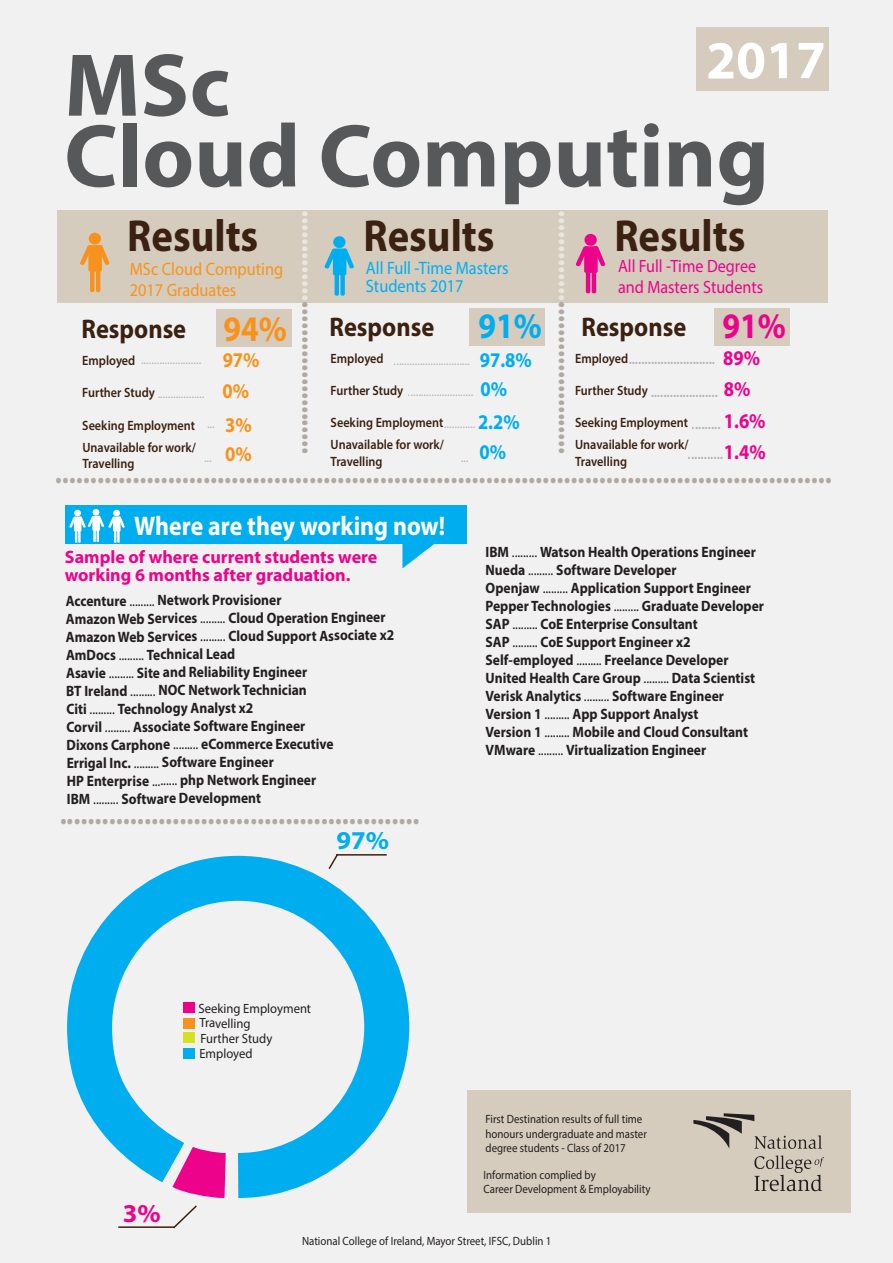
<style>
.page{position:relative;width:893px;height:1263px;background:#f2f1f1}
.page>*{position:absolute;margin:0;border:0;box-sizing:border-box;transform-origin:0 0}
.t1{font:700 90px "Myriad Pro";color:#57585a}
.t2{font:700 54px "Myriad Pro";color:#fff}
.t3{font:700 45px "Myriad Pro";color:#3a2111;scale:.91 1}
.t4{font:700 36px "Myriad Pro";color:#f7931d;scale:.89 1}
.t5{font:700 36px "Myriad Pro";color:#ed028c;scale:.89 1}
.t6{font:700 36px "Myriad Pro";color:#00aeef;scale:.89 1}
.t7{font:700 30px "Myriad Pro";color:#716557;scale:.91 1}
.t8{font:700 30px "Myriad Pro";color:#716557;scale:.9 1}
.t9{font:700 27px "Myriad Pro";color:#3a2111;scale:.91 1}
.t10{font:700 27px "Myriad Pro";color:#fff;scale:.89 1}
.t11{font:700 25.8px "Myriad Pro";color:#00aeef}
.t12{font:700 25.8px "Myriad Pro";color:#ed028c}
.t13{font:700 21px/31.3px "Myriad Pro";color:#ed028c;scale:.89 1}
.t14{font:700 21px/28.7px "Myriad Pro";color:#00aeef;scale:.89 1}
.t15{font:700 21px/30.8px "Myriad Pro";color:#f7931d;scale:.89 1}
.t16{font:700 18px/18px "Myriad Pro";color:#ed028c}
.t17{font:18px/18px "Myriad Pro";color:#00aeef;scale:.91 1}
.t18{font:18px/21.6px "Myriad Pro";color:#f7931d;scale:.91 1}
.t19{font:17.85px/21.5px "Myriad Pro";color:#ed028c;scale:.91 1}
.t20{font:700 15px/18px "Myriad Pro";letter-spacing:-.005em;color:#231f20;scale:.91 1}
.t21{font:15px/30.9px "Myanmar Sangam MN";color:#231f20;text-align:right;scale:.91 1}
.t22{font:600 15px/30px "Myriad Pro";color:#231f20;scale:.91 1}
.t23{font:600 13.5px/21.9px "Myriad Pro";color:#3a2111;scale:.91 1}
.t24{font:13.35px "Myriad Pro";color:#231f20;scale:.94 1}
.t25{font:12px/14.4px "Myriad Pro";color:#231f20;scale:.91 1}
.s1{color:#fff}
.s2{font-weight:400}
</style>
<div class="page">
<div style="left:715px;top:308px;width:75px;height:38px;background:#d5ccbd"></div>
<div style="left:470px;top:308px;width:75px;height:38px;background:#d5ccbd"></div>
<div style="left:216px;top:309px;width:75px;height:37px;background:#d5ccbd"></div>
<div style="left:58px;top:210px;width:770px;height:92px;background:#d5ccbd"></div>
<div style="left:66px;top:505px;width:401px;height:39px;background:#00aeef"></div>
<svg style="left:402px;top:544px;width:51px;height:24px"></svg>
<div style="left:89px;top:233px;width:12px;height:12px;background:#f7931d;border-radius:50%"></div>
<div style="left:88px;top:245px;width:14px;height:27px;background:#f7931d;border-radius:2px"></div>
<hr style="left:90px;top:270px;width:4px;height:22px;background:#f7931d;border-radius:2px">
<hr style="left:96px;top:270px;width:4px;height:22px;background:#f7931d;border-radius:2px">
<svg style="left:101px;top:245px;width:9px;height:20px"></svg>
<svg style="left:80px;top:245px;width:9px;height:20px"></svg>
<div style="left:333px;top:236px;width:12px;height:12px;background:#00aeef;border-radius:50%"></div>
<div style="left:333px;top:249px;width:13px;height:26px;background:#00aeef;border-radius:2px"></div>
<hr style="left:335px;top:273px;width:4px;height:23px;background:#00aeef;border-radius:2px">
<div style="left:340px;top:273px;width:5px;height:23px;background:#00aeef;border-radius:2px"></div>
<svg style="left:324px;top:248px;width:30px;height:21px"></svg>
<div style="left:584px;top:234px;width:13px;height:12px;background:#ed028c;border-radius:50%"></div>
<div style="left:584px;top:246px;width:14px;height:27px;background:#ed028c;border-radius:2px"></div>
<hr style="left:586px;top:271px;width:4px;height:22px;background:#ed028c;border-radius:2px">
<hr style="left:592px;top:271px;width:4px;height:22px;background:#ed028c;border-radius:2px">
<svg style="left:594px;top:246px;width:11px;height:20px"></svg>
<svg style="left:576px;top:246px;width:12px;height:20px"></svg>
<div style="left:74px;top:510px;width:7px;height:6px;background:#fff;border-radius:50%"></div>
<div style="left:93px;top:509px;width:6px;height:7px;background:#fff;border-radius:50%"></div>
<div style="left:113px;top:510px;width:7px;height:6px;background:#fff;border-radius:50%"></div>
<svg style="left:69px;top:516px;width:56px;height:27px"></svg>
<div style="left:697px;top:28px;width:132px;height:63px;background:#d5ccbd"></div>
<div style="left:467px;top:1090px;width:384px;height:123px;background:#d5ccbd"></div>
<svg style="left:693px;top:1113px;width:129px;height:36px"></svg>
<svg style="left:754px;top:1155px;width:70px;height:36px"></svg>
<svg style="left:45px;top:833px;width:387px;height:414px"></svg>
<div style="left:183px;top:1018px;width:11px;height:11px;background:#f7931d"></div>
<div style="left:183px;top:1002px;width:11px;height:11px;background:#ed028c"></div>
<div style="left:183px;top:1048px;width:11px;height:11px;background:#00aeef"></div>
<div style="left:183px;top:1032px;width:11px;height:11px;background:#d6df21"></div>
<h1 class="t1" style="left:64px;top:27px;width:167px">MSc</h1>
<h2 class="t2" style="left:706px;top:25px;width:122px">2017</h2>
<h1 class="t1" style="left:64px;top:97px;width:706px">Cloud Computing</h1>
<h3 class="t8" style="left:332px;top:210px;width:273px;rotate:90deg"><span class="s1">.............</span>......................</h3>
<h3 class="t8" style="left:589px;top:210px;width:273px;rotate:90deg"><span class="s1">.............</span>......................</h3>
<h3 class="t3" style="left:127px;top:206px;width:145px">Results</h3>
<p class="t18" style="left:130px;top:258px;width:170px">MSc Cloud Computing<br>2017 Graduates</p>
<h3 class="t4" style="left:224px;top:306px;width:73px">94%</h3>
<h3 class="t15" style="left:223px;top:344px;width:43px">97%<br>0%</h3>
<h3 class="t15" style="left:225px;top:410px;width:31px;line-height:28.8px">3%<br>0%</h3>
<h3 class="t3" style="left:364px;top:206px;width:145px">Results</h3>
<h3 class="t3" style="left:614px;top:206px;width:145px">Results</h3>
<p class="t17" style="left:366px;top:259px;width:158px">All Full -Time Masters<br>Students 2017</p>
<p class="t19" style="left:618px;top:255px;width:161px">All Full -Time Degree and Masters Students</p>
<h3 class="t5" style="left:722px;top:303px;width:73px">91%</h3>
<h3 class="t13" style="left:723px;top:341px;width:49px">89%<br>8%<br>1.6%<br>1.4%</h3>
<h3 class="t6" style="left:478px;top:302px;width:73px">91%</h3>
<h3 class="t14" style="left:480px;top:345px;width:60px">97.8%<br>0%</h3>
<h3 class="t14" style="left:478px;top:406px;width:48px;line-height:30.2px">2.2%<br>0%</h3>
<h3 class="t9" style="left:81px;top:312px;width:117px">Response</h3>
<h3 class="t9" style="left:329px;top:309px;width:117px">Response</h3>
<h3 class="t9" style="left:581px;top:309px;width:117px">Response</h3>
<p class="t22" style="left:628px;top:343px;width:97px">...........................</p>
<p class="t22" style="left:650px;top:376px;width:76px">.....................</p>
<p class="t23" style="left:331px;top:347px;width:60px">Employed</p>
<p class="t23" style="left:331px;top:379px;width:81px">Further Study</p>
<p class="t23" style="left:331px;top:412px;width:126px">Seeking Employment<br>Unavailable for work/</p>
<p class="t23" style="left:331px;top:450px;width:59px">Travelling</p>
<p class="t23" style="left:575px;top:347px;width:60px">Employed</p>
<p class="t23" style="left:575px;top:379px;width:81px">Further Study</p>
<p class="t23" style="left:575px;top:412px;width:126px">Seeking Employment<br>Unavailable for work/</p>
<p class="t23" style="left:575px;top:450px;width:59px">Travelling</p>
<p class="t23" style="left:82px;top:349px;width:60px">Employed</p>
<p class="t23" style="left:82px;top:381px;width:81px">Further Study</p>
<p class="t23" style="left:82px;top:414px;width:126px">Seeking Employment</p>
<p class="t21" style="left:141px;top:343px;width:68px">.......................</p>
<p class="t21" style="left:157px;top:377px;width:53px">..................</p>
<p class="t21" style="left:394px;top:344px;width:89px">............................. .........................</p>
<p class="t21" style="left:444px;top:407px;width:36px">............</p>
<p class="t21" style="left:460px;top:441px;width:10px">...</p>
<p class="t22" style="left:688px;top:408px;width:40px">......... ...........</p>
<p class="t21" style="left:207px;top:408px;width:10px">...</p>
<p class="t21" style="left:204px;top:441px;width:10px">...</p>
<p class="t23" style="left:83px;top:439px;width:126px;line-height:16.2px">Unavailable for work/<br>Travelling</p>
<h3 class="t7" style="left:55px;top:453px;width:856px">..............................................................................................................</h3>
<h3 class="t10" style="left:134px;top:508px;width:351px">Where are they working now!</h3>
<p class="t16" style="left:65px;top:548px;width:314px">Sample of where current students were working 6 months after graduation.</p>
<p class="t20" style="left:66px;top:591px;width:363px">Accenture <span class="s2">.........</span> Network Provisioner<br>Amazon Web Services <span class="s2">.........</span> Cloud Operation Engineer Amazon Web Services <span class="s2">.........</span> Cloud Support Associate x2<br>AmDocs <span class="s2">.........</span> Technical Lead<br>Asavie <span class="s2">.........</span> Site and Reliability Engineer<br>BT Ireland <span class="s2">.........</span> NOC Network Technician<br>Citi <span class="s2">.........</span> Technology Analyst x2<br>Corvil <span class="s2">.........</span> Associate Software Engineer<br>Dixons Carphone <span class="s2">.........</span> eCommerce Executive<br>Errigal Inc. <span class="s2">.........</span> Software Engineer<br>HP Enterprise <span class="s2">.........</span> php Network Engineer<br>IBM <span class="s2">.........</span> Software Development</p>
<h3 class="t7" style="left:59px;top:795px;width:398px">...................................................</h3>
<h3 class="t11" style="left:337px;top:824px;width:54px">97%</h3>
<p class="t20" style="left:486px;top:542px;width:308px">IBM <span class="s2">.........</span> Watson Health Operations Engineer Nueda <span class="s2">.........</span> Software Developer<br>Openjaw <span class="s2">.........</span> Application Support Engineer Pepper Technologies <span class="s2">.........</span> Graduate Developer SAP <span class="s2">.........</span> CoE Enterprise Consultant<br>SAP <span class="s2">.........</span> CoE Support Engineer x2<br>Self-employed <span class="s2">.........</span> Freelance Developer United Health Care Group <span class="s2">.........</span> Data Scientist Verisk Analytics <span class="s2">.........</span> Software Engineer Version 1 <span class="s2">.........</span> App Support Analyst<br>Version 1 <span class="s2">.........</span> Mobile and Cloud Consultant VMware <span class="s2">.........</span> Virtualization Engineer</p>
<p class="t24" style="left:198px;top:1000px;width:121px">Seeking Employment</p>
<p class="t24" style="left:199px;top:1045px;width:58px">Employed</p>
<p class="t24" style="left:199px;top:1015px;width:56px">Travelling</p>
<p class="t24" style="left:200px;top:1030px;width:78px">Further Study</p>
<h3 class="t12" style="left:123px;top:1197px;width:40px">3%</h3>
<p class="t25" style="left:486px;top:1112px;width:179px">First Destination results of full time honours undergraduate and master degree students - Class of 2017</p>
<p class="t25" style="left:484px;top:1167px;width:185px">Information complied by<br>Career Development &amp; Employability</p>
<p class="t25" style="left:302px;top:1234px;width:276px">National College of Ireland, Mayor Street, IFSC, Dublin 1</p>
</div>
